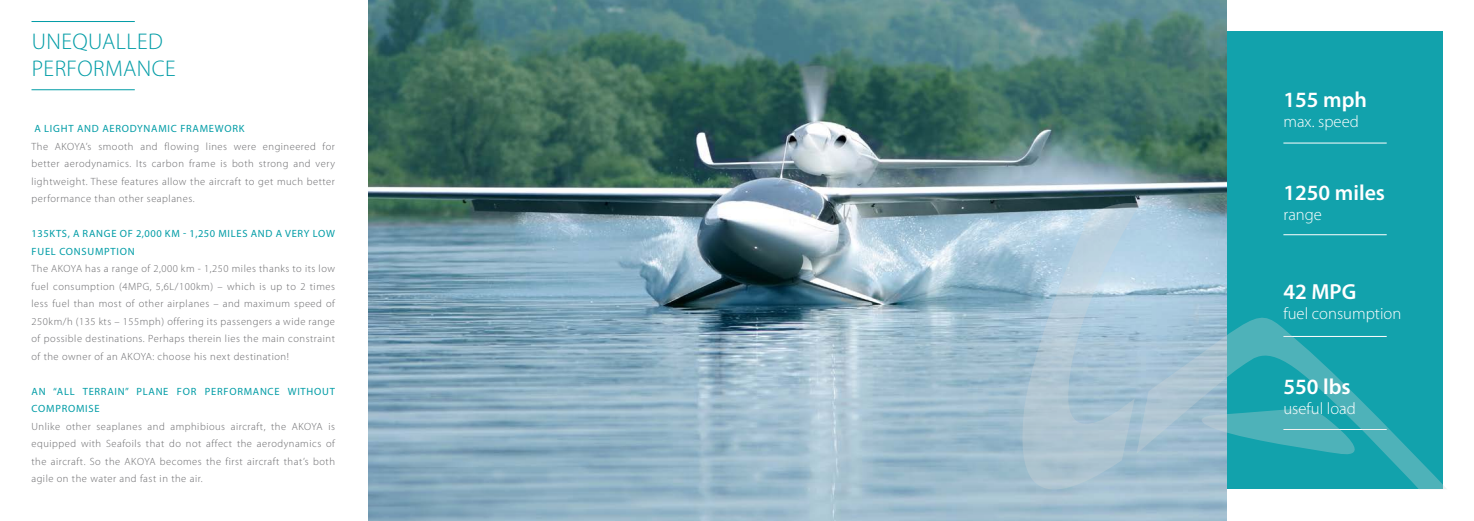
<style>
.page{position:relative;width:1474px;height:521px;background:#fff}
.page>*{position:absolute;margin:0;border:0;box-sizing:border-box;transform-origin:0 0}
.t1{font:300 22.75px/27.3px "Myriad Pro";letter-spacing:.02em;color:#009ca6}
.t2{font:600 21.88px "Myriad Pro";color:#fff}
.t3{font:300 16.62px "Myriad Pro";color:#fff}
.t4{font:300 10.5px/17.5px "Myriad Pro";letter-spacing:.05em;color:#69696c;text-align:justify}
.t5{font:10.5px/17.5px "Myriad Pro";letter-spacing:.07em;color:#009ca6}
</style>
<div class="page">
<div style="left:1191px;top:32px;width:251px;height:457px;background:#12a2ac"></div>
<hr style="left:32px;top:21px;width:103px;height:1px;background:#009ca6">
<hr style="left:32px;top:89px;width:103px;height:1px;background:#009ca6">
<img style="left:368px;top:0;width:858px;height:521px">
<hr style="left:1283px;top:234px;width:103px;height:1px;background:#fff">
<hr style="left:1283px;top:143px;width:103px;height:1px;background:#fff">
<svg style="left:1022px;top:203px;width:118px;height:286px;background:#abc4d4"></svg>
<svg style="left:1136px;top:303px;width:310px;height:186px"></svg>
<svg style="left:1183px;top:407px;width:198px;height:55px"></svg>
<h1 class="t1" style="left:32px;top:28px;width:146px">UNEQUALLED<br>PERFORMANCE</h1>
<p class="t5" style="left:34px;top:120px;width:212px">A LIGHT AND AERODYNAMIC FRAMEWORK</p>
<p class="t4" style="left:32px;top:137px;width:305px">The AKOYA’s smooth and flowing lines were engineered for better aerodynamics. Its carbon frame is both strong and very lightweight. These features allow the aircraft to get much better performance than other seaplanes.</p>
<p class="t5" style="left:32px;top:225px;width:305px">135KTS, A RANGE OF 2,000 KM - 1,250 MILES AND A VERY LOW<br>FUEL CONSUMPTION</p>
<p class="t4" style="left:32px;top:260px;width:305px">The AKOYA has a range of 2,000 km - 1,250 miles thanks to its low fuel consumption (4MPG, 5,6L/100km) – which is up to 2 times less fuel than most of other airplanes – and maximum speed of 250km/h (135 kts – 155mph) offering its passengers a wide range of possible destinations. Perhaps therein lies the main constraint of the owner of an AKOYA: choose his next destination!</p>
<p class="t5" style="left:32px;top:382px;width:305px">AN “ALL TERRAIN” PLANE FOR PERFORMANCE WITHOUT<br>COMPROMISE</p>
<p class="t4" style="left:32px;top:417px;width:305px">Unlike other seaplanes and amphibious aircraft, the AKOYA is equipped with Seafoils that do not affect the aerodynamics of the aircraft. So the AKOYA becomes the first aircraft that’s both agile on the water and fast in the air.</p>
<h2 class="t2" style="left:1283px;top:85px;width:85px">155 mph</h2>
<h3 class="t3" style="left:1283px;top:112px;width:77px">max. speed</h3>
<h2 class="t2" style="left:1283px;top:179px;width:103px">1250 miles</h2>
<h3 class="t3" style="left:1283px;top:205px;width:40px">range</h3>
<h2 class="t2" style="left:1283px;top:277px;width:74px">42 MPG</h2>
<h3 class="t3" style="left:1283px;top:304px;width:119px">fuel consumption</h3>
<h2 class="t2" style="left:1283px;top:373px;width:69px">550 lbs</h2>
<h3 class="t3" style="left:1283px;top:400px;width:74px">useful load</h3>
</div>
